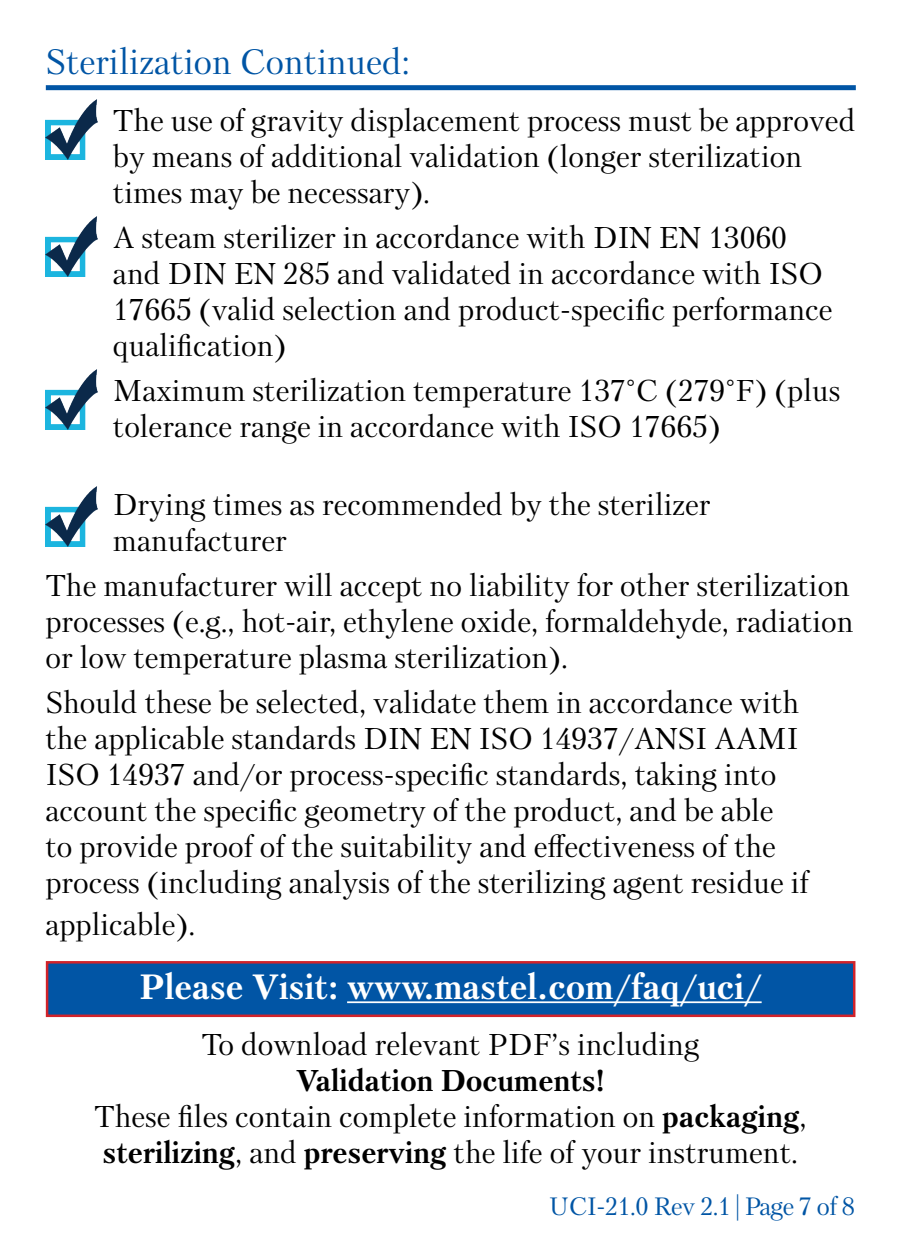
<style>
.page{position:relative;width:900px;height:1260px;background:#fff}
.page>*{position:absolute;margin:0;border:0;box-sizing:border-box;transform-origin:0 0}
.t1{font:700 35px "Petersburg";color:#fff}
.t2{font:35px "Petersburg";color:#0155a5}
.t3{font:30px/36px "Petersburg";color:#000}
.t4{font:700 30px "Petersburg";color:#000}
.t5{font:25px "Petersburg";letter-spacing:-.02em;color:#0155a5}
.s1{font-weight:700}
</style>
<div class="page">
<img style="left:46px;top:216px;width:52px;height:60px">
<img style="left:46px;top:369px;width:52px;height:60px">
<img style="left:46px;top:486px;width:52px;height:60px">
<div style="left:47px;top:962px;width:807px;height:54px;background:#0155a5"></div>
<hr style="left:347px;top:1001px;width:415px;height:2px;background:#fff">
<div style="left:46px;top:961px;width:809px;height:56px;border:2px solid #d1232a"></div>
<div style="left:46px;top:85px;width:810px;height:5px;background:#0155a5"></div>
<img style="left:46px;top:99px;width:52px;height:60px">
<p class="t2" style="left:45px;top:38px;width:366px">Sterilization Continued:</p>
<p class="t3" style="left:113px;top:102px;width:744px">The use of gravity displacement process must be approved by means of additional validation (longer sterilization times may be necessary).</p>
<p class="t3" style="left:113px;top:219px;width:721px">A steam sterilizer in accordance with DIN EN 13060 and DIN EN 285 and validated in accordance with ISO 17665 (valid selection and product-specific performance qualification)</p>
<p class="t3" style="left:113px;top:372px;width:729px">Maximum sterilization temperature 137°C (279°F) (plus tolerance range in accordance with ISO 17665)</p>
<p class="t3" style="left:113px;top:486px;width:599px">Drying times as recommended by the sterilizer manufacturer</p>
<p class="t3" style="left:45px;top:567px;width:810px;text-align:justify">The manufacturer will accept no liability for other sterilization processes (e.g., hot-air, ethylene oxide, formaldehyde, radiation or low temperature plasma sterilization).</p>
<p class="t3" style="left:45px;top:684px;width:765px">Should these be selected, validate them in accordance with the applicable standards DIN EN ISO 14937/ANSI AAMI ISO 14937 and/or process-specific standards, taking into account the specific geometry of the product, and be able<br>to provide proof of the suitability and effectiveness of the process (including analysis of the sterilizing agent residue if</p>
<p class="t3" style="left:45px;top:906px;width:151px">applicable).</p>
<p class="t1" style="left:140px;top:963px;width:624px">Please Visit: www.mastel.com/faq/uci/</p>
<p class="t3" style="left:202px;top:1026px;width:499px">To download relevant PDF’s including</p>
<p class="t4" style="left:296px;top:1060px;width:311px">Validation Documents!</p>
<p class="t3" style="left:94px;top:1098px;width:714px">These files contain complete information on <span class="s1">packaging</span>, <span class="s1">sterilizing</span>, and <span class="s1">preserving</span> the life of your instrument.</p>
<p class="t5" style="left:549px;top:1190px;width:308px">UCI-21.0 Rev 2.1 | Page 7 of 8</p>
</div>
